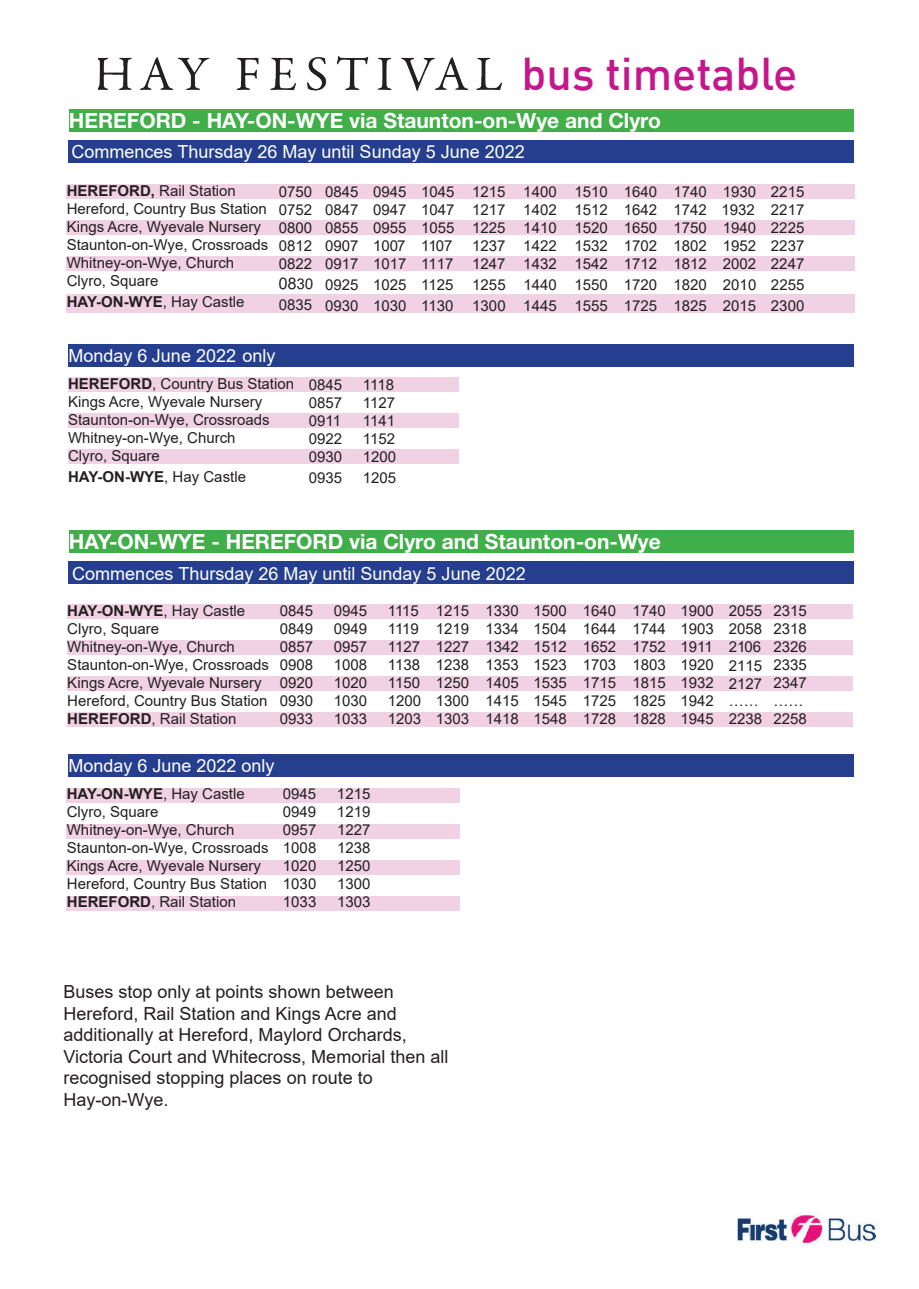
<style>
.page{position:relative;width:919px;height:1289px;background:#fff}
.page>*{position:absolute;margin:0;border:0;box-sizing:border-box;transform-origin:0 0}
.t1{font:500 45px "DIN";color:#c5168c}
.t2{font:700 21px "Helvetica Neue LT Std";color:#fff}
.t3{font:18px/21.6px "Arial";color:#231f20}
.t4{font:18px "Arial";color:#fff}
.t5{font:16.2px "Arial";color:#231f20}
.t6{font:15px/18px "Arial";color:#231f20}
.t7{font:700 15px "Arial";color:#231f20}
.s1{font-weight:700}
.s2{font-weight:400}
.s3{font-size:15px}
</style>
<div class="page">
<div style="left:69px;top:109px;width:784px;height:22px;background:#40ae49"></div>
<div style="left:68px;top:140px;width:785px;height:22px;background:#253f8e"></div>
<div style="left:67px;top:185px;width:788px;height:14px;background:#f0d2e4"></div>
<div style="left:67px;top:221px;width:788px;height:14px;background:#f0d2e4"></div>
<div style="left:67px;top:257px;width:788px;height:14px;background:#f0d2e4"></div>
<div style="left:67px;top:294px;width:788px;height:18px;background:#f0d2e4"></div>
<div style="left:69px;top:530px;width:784px;height:22px;background:#40ae49"></div>
<div style="left:68px;top:561px;width:785px;height:22px;background:#253f8e"></div>
<div style="left:67px;top:605px;width:785px;height:14px;background:#f0d2e4"></div>
<div style="left:67px;top:641px;width:785px;height:14px;background:#f0d2e4"></div>
<div style="left:67px;top:677px;width:785px;height:14px;background:#f0d2e4"></div>
<div style="left:67px;top:713px;width:785px;height:14px;background:#f0d2e4"></div>
<div style="left:68px;top:344px;width:785px;height:22px;background:#253f8e"></div>
<div style="left:68px;top:377px;width:390px;height:14px;background:#f0d2e4"></div>
<div style="left:68px;top:413px;width:390px;height:14px;background:#f0d2e4"></div>
<div style="left:68px;top:449px;width:390px;height:14px;background:#f0d2e4"></div>
<div style="left:68px;top:754px;width:785px;height:22px;background:#253f8e"></div>
<div style="left:67px;top:788px;width:393px;height:14px;background:#f0d2e4"></div>
<div style="left:67px;top:824px;width:393px;height:14px;background:#f0d2e4"></div>
<div style="left:67px;top:860px;width:393px;height:14px;background:#f0d2e4"></div>
<div style="left:67px;top:896px;width:393px;height:14px;background:#f0d2e4"></div>
<img style="left:99px;top:57px;width:403px;height:34px">
<img style="left:737px;top:1214px;width:140px;height:32px">
<h1 class="t1" style="left:521px;top:45px;width:277px">bus timetable</h1>
<h2 class="t2" style="left:69px;top:107px;width:593px">HEREFORD - HAY-ON-WYE via Staunton-on-Wye and Clyro</h2>
<p class="t4" style="left:71px;top:139px;width:455px">Commences Thursday 26 May until Sunday 5 June 2022</p>
<p class="t6" style="left:67px;top:181px;width:203px"><span class="s1">HEREFORD,</span> Rail Station<br>Hereford, Country Bus Station<br>Kings Acre, Wyevale Nursery<br>Staunton-on-Wye, Crossroads<br>Whitney-on-Wye, Church<br>Clyro, Square</p>
<p class="t7" style="left:67px;top:291px;width:179px">HAY-ON-WYE<span class="s2">, Hay Castle</span></p>
<p class="t6" style="left:279px;top:182px;width:527px;text-align:justify">0750 0845 0945 1045 1215 1400 1510 1640 1740 1930 2215<br>0752 0847 0947 1047 1217 1402 1512 1642 1742 1932 2217<br>0800 0855 0955 1055 1225 1410 1520 1650 1750 1940 2225<br>0812 0907 1007 1107</p>
<p class="t6" style="left:472px;top:236px;width:333px">1237 1422 1532 1702 1802 1952 2237</p>
<p class="t6" style="left:279px;top:254px;width:176px">0822 0917 1017 1117</p>
<p class="t6" style="left:472px;top:254px;width:333px">1247 1432 1542 1712 1812 2002 2247</p>
<p class="t5" style="left:279px;top:272px;width:36px;rotate:2deg">08<span class="s3">30</span></p>
<p class="t6" style="left:325px;top:275px;width:130px">0925 1025 1125</p>
<p class="t6" style="left:472px;top:275px;width:333px">1255 1440 1550 1720 1820 2010 2255</p>
<p class="t6" style="left:279px;top:296px;width:176px">0835 0930 1030 1130</p>
<p class="t6" style="left:472px;top:296px;width:333px">1300 1445 1555 1725 1825 2015 2300</p>
<p class="t4" style="left:68px;top:343px;width:209px">Monday 6 June 2022 only</p>
<p class="t6" style="left:68px;top:374px;width:227px"><span class="s1">HEREFORD</span>, Country Bus Station<br>Kings Acre, Wyevale Nursery<br>Staunton-on-Wye, Crossroads<br>Whitney-on-Wye, Church<br>Clyro, Square</p>
<p class="t7" style="left:68px;top:466px;width:179px">HAY-ON-WYE<span class="s2">, Hay Castle</span></p>
<p class="t6" style="left:309px;top:375px;width:35px">0845</p>
<p class="t6" style="left:363px;top:375px;width:33px">1118</p>
<p class="t6" style="left:309px;top:393px;width:35px">0857</p>
<p class="t6" style="left:363px;top:393px;width:34px">1127</p>
<p class="t6" style="left:309px;top:411px;width:34px">0911</p>
<p class="t6" style="left:363px;top:411px;width:34px">1141</p>
<p class="t6" style="left:309px;top:429px;width:35px">0922</p>
<p class="t6" style="left:363px;top:429px;width:34px">1152</p>
<p class="t6" style="left:309px;top:447px;width:35px">0930</p>
<p class="t6" style="left:363px;top:447px;width:35px">1200</p>
<p class="t6" style="left:309px;top:469px;width:35px">0935</p>
<p class="t6" style="left:363px;top:469px;width:35px">1205</p>
<h2 class="t2" style="left:69px;top:528px;width:593px">HAY-ON-WYE - HEREFORD via Clyro and Staunton-on-Wye</h2>
<p class="t4" style="left:72px;top:561px;width:455px">Commences Thursday 26 May until Sunday 5 June 2022</p>
<p class="t6" style="left:67px;top:601px;width:203px"><span class="s1">HAY-ON-WYE</span>, Hay Castle<br>Clyro, Square<br>Whitney-on-Wye, Church<br>Staunton-on-Wye, Crossroads<br>Kings Acre, Wyevale Nursery<br>Hereford, Country Bus Station<br><span class="s1">HEREFORD</span>, Rail Station</p>
<p class="t6" style="left:280px;top:601px;width:35px">0845</p>
<p class="t6" style="left:334px;top:601px;width:35px">0945</p>
<p class="t6" style="left:388px;top:601px;width:327px">1115 1215 1330 1500 1640 1740 1900</p>
<p class="t6" style="left:773px;top:601px;width:35px">2315</p>
<p class="t6" style="left:728px;top:602px;width:35px">2055<br>2058<br>2106<br>2115<br>2127 ……<br>2238</p>
<p class="t6" style="left:280px;top:619px;width:35px">0849</p>
<p class="t6" style="left:334px;top:619px;width:35px">0949</p>
<p class="t6" style="left:388px;top:619px;width:327px">1119 1219 1334 1504 1644 1744 1903</p>
<p class="t6" style="left:773px;top:619px;width:35px">2318</p>
<p class="t6" style="left:280px;top:637px;width:35px">0857</p>
<p class="t6" style="left:334px;top:637px;width:35px">0957</p>
<p class="t6" style="left:388px;top:637px;width:326px">1127 1227 1342 1512 1652 1752 1911</p>
<p class="t6" style="left:773px;top:637px;width:35px">2326</p>
<p class="t6" style="left:280px;top:655px;width:35px">0908</p>
<p class="t6" style="left:334px;top:655px;width:35px">1008</p>
<p class="t6" style="left:388px;top:655px;width:327px">1138 1238 1353 1523 1703 1803 1920</p>
<p class="t6" style="left:773px;top:655px;width:35px">2335</p>
<p class="t6" style="left:280px;top:673px;width:35px">0920</p>
<p class="t6" style="left:334px;top:673px;width:35px">1020</p>
<p class="t6" style="left:388px;top:673px;width:327px">1150 1250 1405 1535 1715 1815 1932</p>
<p class="t6" style="left:773px;top:673px;width:35px">2347</p>
<p class="t6" style="left:280px;top:691px;width:35px">0930</p>
<p class="t6" style="left:334px;top:691px;width:35px">1030</p>
<p class="t6" style="left:388px;top:691px;width:327px">1200 1300 1415 1545 1725 1825 1942</p>
<p class="t6" style="left:773px;top:691px;width:31px">……</p>
<p class="t6" style="left:280px;top:709px;width:35px">0933</p>
<p class="t6" style="left:334px;top:709px;width:35px">1033</p>
<p class="t6" style="left:388px;top:709px;width:327px">1203 1303 1418 1548 1728 1828 1945</p>
<p class="t6" style="left:773px;top:709px;width:35px">2258</p>
<p class="t4" style="left:68px;top:753px;width:208px">Monday 6 June 2022 only</p>
<p class="t7" style="left:67px;top:783px;width:179px">HAY-ON-WYE<span class="s2">, Hay Castle</span></p>
<p class="t6" style="left:283px;top:784px;width:35px">0945</p>
<p class="t6" style="left:337px;top:784px;width:35px">1215</p>
<p class="t6" style="left:67px;top:802px;width:93px">Clyro, Square</p>
<p class="t6" style="left:283px;top:802px;width:35px">0949</p>
<p class="t6" style="left:337px;top:802px;width:35px">1219</p>
<p class="t6" style="left:67px;top:820px;width:169px">Whitney-on-Wye, Church</p>
<p class="t6" style="left:283px;top:820px;width:35px">0957</p>
<p class="t6" style="left:337px;top:820px;width:35px">1227</p>
<p class="t6" style="left:67px;top:838px;width:251px">Staunton-on-Wye, Crossroads 1008</p>
<p class="t6" style="left:337px;top:838px;width:35px">1238</p>
<p class="t6" style="left:67px;top:856px;width:196px">Kings Acre, Wyevale Nursery</p>
<p class="t6" style="left:283px;top:856px;width:35px">1020</p>
<p class="t6" style="left:337px;top:856px;width:35px">1250</p>
<p class="t6" style="left:67px;top:874px;width:251px">Hereford, Country Bus Station 1030</p>
<p class="t6" style="left:337px;top:874px;width:35px">1300</p>
<p class="t6" style="left:67px;top:892px;width:171px"><span class="s1">HEREFORD</span>, Rail Station</p>
<p class="t6" style="left:283px;top:892px;width:35px">1033</p>
<p class="t6" style="left:337px;top:892px;width:35px">1303</p>
<p class="t3" style="left:63px;top:980px;width:386px">Buses stop only at points shown between Hereford, Rail Station and Kings Acre and additionally at Hereford, Maylord Orchards, Victoria Court and Whitecross, Memorial then all recognised stopping places on route to Hay-on-Wye.</p>
</div>
